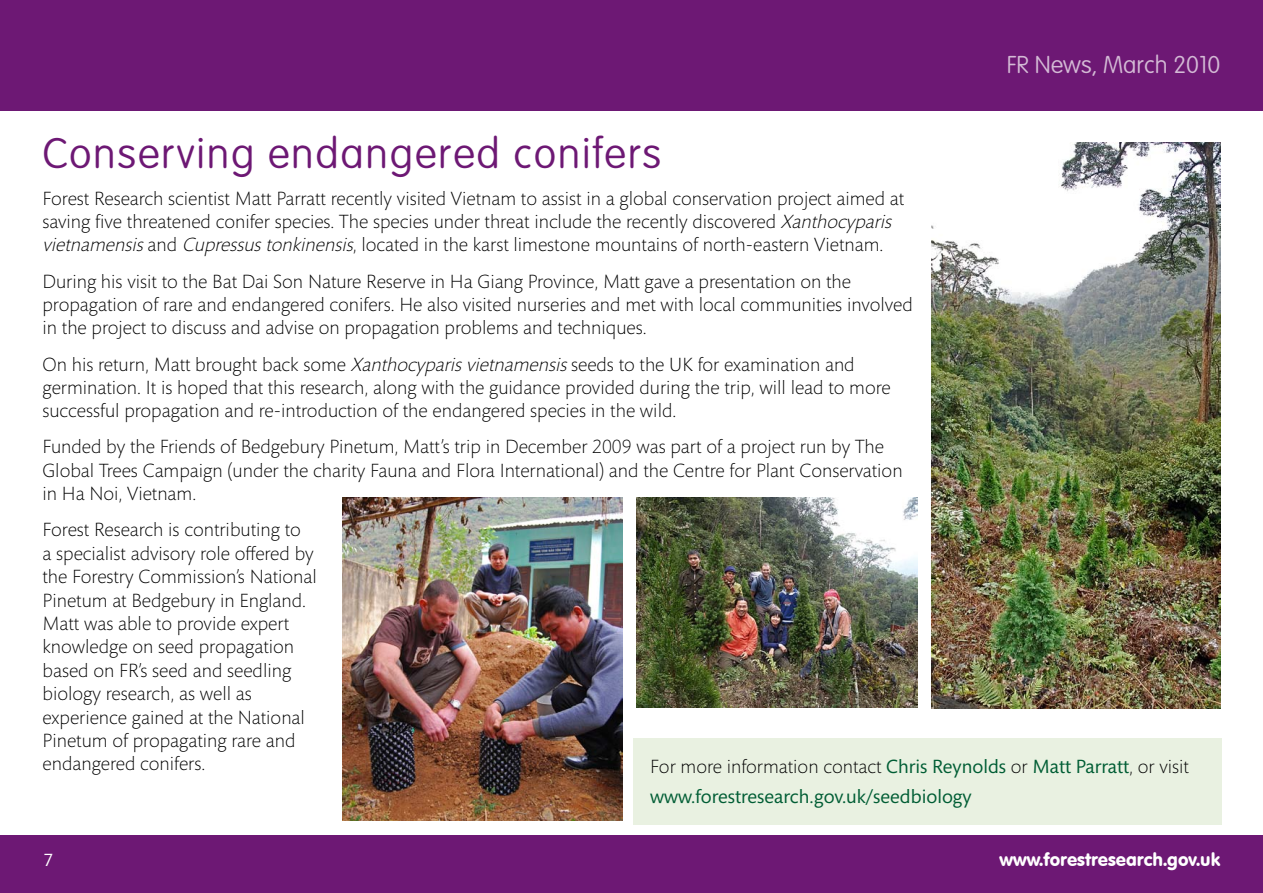
<style>
.page{position:relative;width:1263px;height:893px;background:#fff}
.page>*{position:absolute;margin:0;border:0;box-sizing:border-box;transform-origin:0 0}
.t1{font:100 42px "VAG Rounded Std";letter-spacing:.04em;color:#6d1874}
.t2{font:100 24px "VAG Rounded Std";color:#d3bad5}
.t3{font:300 19.5px/23.4px "Mundo Sans Std";color:#000}
.t4{font:19.5px/30px "Mundo Sans Std";color:#005d34}
.t5{font:18.15px "VAG Rounded BT";color:#fff}
.t6{font:18px "Mundo Sans Std";color:#fff}
.s1{font-style:italic}
.s2{font-weight:300;color:#000}
</style>
<div class="page">
<div style="left:0;top:0;width:1263px;height:111px;background:#6d1874"></div>
<div style="left:0;top:836px;width:1263px;height:57px;background:#6d1874"></div>
<img style="left:932px;top:142px;width:288px;height:566px">
<div style="left:633px;top:738px;width:588px;height:86px;background:#e9f1e1"></div>
<img style="left:636px;top:497px;width:281px;height:211px">
<img style="left:342px;top:497px;width:280px;height:323px">
<p class="t2" style="left:1007px;top:51px;width:215px">FR News, March 2010</p>
<p class="t1" style="left:43px;top:130px;width:620px">Conserving endangered conifers</p>
<p class="t3" style="left:43px;top:187px;width:863px">Forest Research scientist Matt Parratt recently visited Vietnam to assist in a global conservation project aimed at saving five threatened conifer species. The species under threat include the recently discovered <span class="s1">Xanthocyparis vietnamensis</span>and <span class="s1">Cupressustonkinensis</span>, located in the karst limestone mountains of north-eastern Vietnam.</p>
<p class="t3" style="left:43px;top:270px;width:872px">During his visit to the Bat Dai Son Nature Reserve in Ha Giang Province, Matt gave a presentation on the propagation of rare and endangered conifers. He also visited nurseries and met with local communities involved in the project to discuss and advise on propagation problems and techniques.</p>
<p class="t3" style="left:43px;top:353px;width:850px">On his return, Matt brought back some <span class="s1">Xanthocyparisvietnamensis</span>seeds to the UK for examination and germination. It is hoped that this research, along with the guidance provided during the trip, will lead to more successful propagation and re-introduction of the endangered species in the wild.</p>
<p class="t3" style="left:43px;top:436px;width:862px">Funded by the Friends of Bedgebury Pinetum, Matt’s trip in December 2009 was part of a project run by The<br>Global Trees Campaign (under the charity Fauna and Flora International) and the Centre for Plant Conservation in Ha Noi, Vietnam.</p>
<p class="t3" style="left:43px;top:519px;width:276px">Forest Research is contributing to<br>a specialist advisory role offered by the Forestry Commission’s National<br>Pinetum at Bedgebury in England.<br>Matt was able to provide expert knowledge on seed propagation based on FR’s seed and seedling biology research, as well as experience gained at the National<br>Pinetum of propagating rare and endangered conifers.</p>
<p class="t4" style="left:650px;top:752px;width:540px"><span class="s2">For more information contact</span> Chris Reynolds <span class="s2">or</span> Matt Parratt<span class="s2">, or visit </span>www.forestresearch.gov.uk/seedbiology</p>
<p class="t6" style="left:44px;top:850px;width:11px">7</p>
<p class="t5" style="left:999px;top:847px;width:222px">www.forestresearch.gov.uk</p>
</div>
